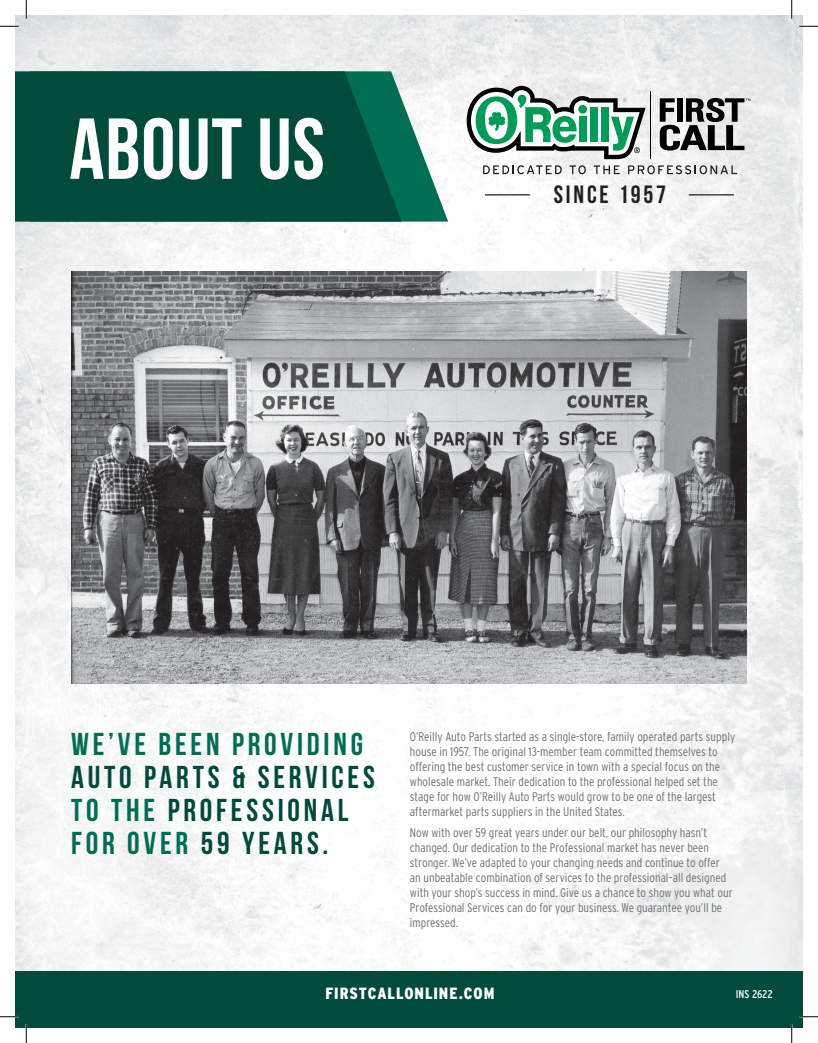
<style>
.page{position:relative;width:818px;height:1043px;background:#fff}
.page>*{position:absolute;margin:0;border:0;box-sizing:border-box;transform-origin:0 0}
.t1{font:700 86.25px "Bebas Neue";letter-spacing:.01em;color:#fff}
.t2{font:700 31.62px/33px "Bebas Neue";letter-spacing:.12em;color:#004b3a}
.t3{font:700 25px "Bebas Neue";letter-spacing:.115em;color:#231f20}
.t4{font:900 condensed 16.25px "Interstate";letter-spacing:.055em;color:#fff}
.t5{font:300 condensed 12.5px/15px "Interstate";color:#6d6f71}
.t6{font:condensed 11.25px "Interstate";letter-spacing:-.005em;color:#fff}
.s1{color:#006f51}
</style>
<div class="page">
<img style="left:15px;top:15px;width:787px;height:956px">
<div style="left:15px;top:971px;width:787px;height:57px;background:#004b3a"></div>
<svg style="left:401px;top:71px;width:47px;height:151px"></svg>
<svg style="left:15px;top:71px;width:386px;height:151px;background:#004e3c"></svg>
<svg style="left:466px;top:86px;width:179px;height:73px"></svg>
<hr style="left:650px;top:91px;width:1px;height:68px;background:#000">
<svg style="left:483px;top:165px;width:78px;height:9px"></svg>
<svg style="left:569px;top:165px;width:16px;height:9px"></svg>
<svg style="left:593px;top:165px;width:26px;height:9px"></svg>
<svg style="left:628px;top:165px;width:109px;height:9px"></svg>
<svg style="left:659px;top:98px;width:91px;height:52px;background:#7d7d7d"></svg>
<hr style="left:688px;top:194px;width:45px;height:1px;background:#231f20">
<hr style="left:485px;top:194px;width:45px;height:1px;background:#231f20">
<img style="left:71px;top:271px;width:675px;height:412px">
<svg style="left:0;top:25px;width:19px;height:2px"></svg>
<svg style="left:799px;top:25px;width:19px;height:2px"></svg>
<svg style="left:0;top:1015px;width:19px;height:2px"></svg>
<svg style="left:799px;top:1015px;width:19px;height:2px"></svg>
<svg style="left:25px;top:0;width:2px;height:19px"></svg>
<svg style="left:25px;top:1024px;width:2px;height:18px"></svg>
<svg style="left:790px;top:0;width:2px;height:19px"></svg>
<svg style="left:790px;top:1024px;width:2px;height:18px"></svg>
<p class="t1" style="left:69px;top:102px;width:257px">ABOUT US</p>
<h3 class="t3" style="left:553px;top:181px;width:114px">SINCE 1957</h3>
<p class="t2" style="left:71px;top:727px;width:305px"><span class="s1">WE’VE BEEN PROVIDING<br></span>AUTO PARTS &amp; SERVICES<br><span class="s1">TO THE</span> PROFESSIONAL<br><span class="s1">FOR OVER</span> 59 YEARS.</p>
<p class="t5" style="left:410px;top:729px;width:327px">O’Reilly Auto Parts started as a single-store, family operated parts supply house in 1957. The original 13-member team committed themselves to offering the best customer service in town with a special focus on the wholesale market. Their dedication to the professional helped set the stage for how O’Reilly Auto Parts would grow to be one of the largest aftermarket parts suppliers in the United States.</p>
<p class="t5" style="left:410px;top:824px;width:324px">Now with over 59 great years under our belt, our philosophy hasn’t changed. Our dedication to the Professional market has never been stronger. We’ve adapted to your changing needs and continue to offer an unbeatable combination of services to the professional–all designed with your shop’s success in mind. Give us a chance to show you what our Professional Services can do for your business. We guarantee you’ll be impressed.</p>
<h3 class="t4" style="left:325px;top:984px;width:170px">FIRSTCALLONLINE.COM</h3>
<p class="t6" style="left:735px;top:987px;width:38px">INS 2622</p>
</div>
